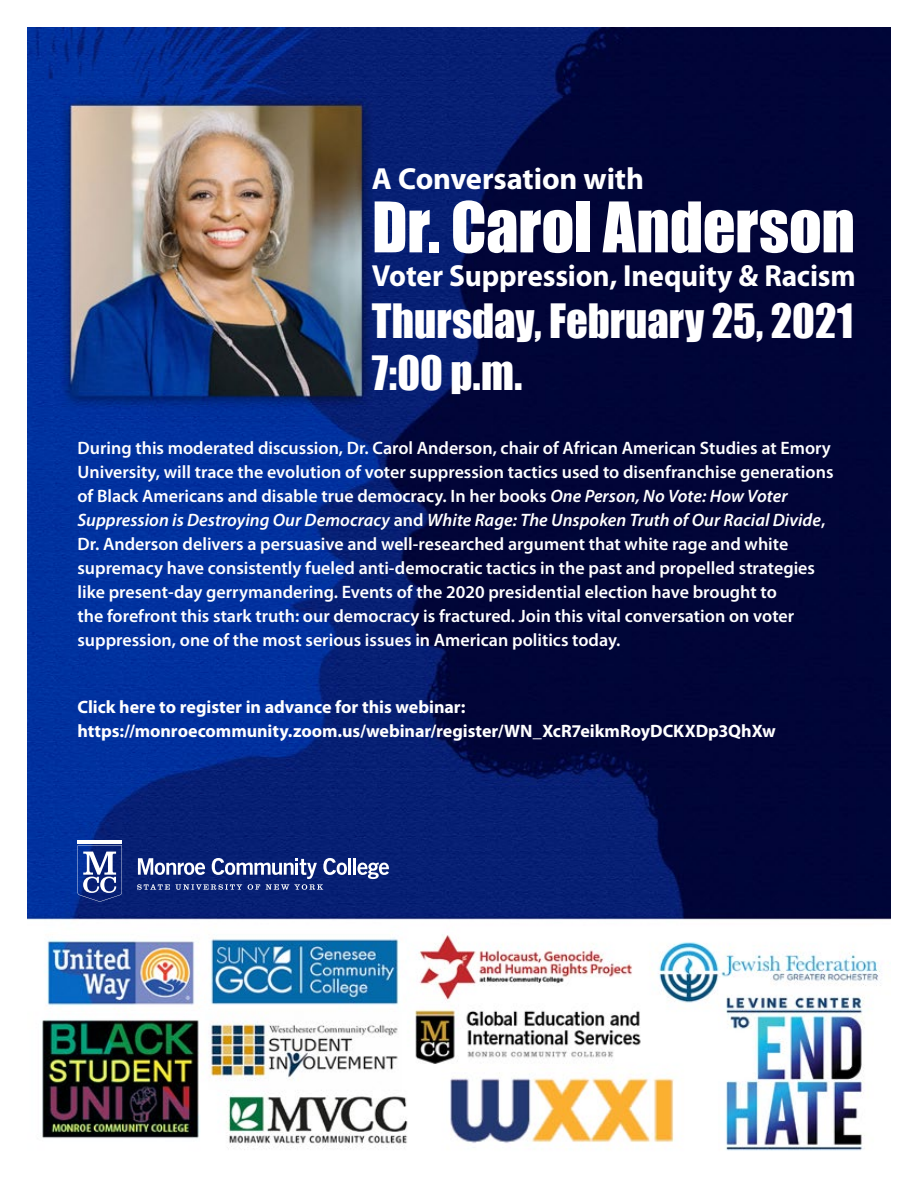
<style>
.page{position:relative;width:918px;height:1188px;background:#fff}
.page>*{position:absolute;margin:0;border:0;box-sizing:border-box;transform-origin:0 0}
.t1{font:64.35px "Impact";letter-spacing:-.005em;color:#fff}
.t2{font:43.5px "Impact";color:#fff}
.t3{font:700 30.6px "Myriad Pro";letter-spacing:-.005em;color:#fff;scale:.96 1}
.t4{font:700 30.6px "Myriad Pro";letter-spacing:-.005em;color:#fff}
.t5{font:600 18px/24px "Myriad Pro";color:#fff}
.t6{font:700 18px/24px "Myriad Pro";letter-spacing:-.005em;color:#fff}
.s1{font-style:italic}
</style>
<div class="page">
<img style="left:27px;top:27px;width:864px;height:1124px">
<hr style="left:77px;top:840px;width:45px;height:4px;background:#fff">
<hr style="left:348px;top:858px;width:3px;height:17px;background:#fff">
<hr style="left:353px;top:858px;width:3px;height:17px;background:#fff">
<svg style="left:357px;top:863px;width:32px;height:16px"></svg>
<svg style="left:137px;top:858px;width:210px;height:32px;background:#455896"></svg>
<svg style="left:77px;top:845px;width:45px;height:57px"></svg>
<h2 class="t4" style="left:372px;top:159px;width:274px">A Conversation with</h2>
<p class="t1" style="left:372px;top:177px;width:485px">Dr. Carol Anderson</p>
<h2 class="t3" style="left:372px;top:256px;width:505px">Voter Suppression, Inequity &amp; Racism</h2>
<p class="t2" style="left:372px;top:288px;width:483px">Thursday, February 25, 2021</p>
<p class="t2" style="left:372px;top:340px;width:152px">7:00 p.m.</p>
<p class="t5" style="left:77px;top:436px;width:758px">During this moderated discussion, Dr. Carol Anderson, chair of African American Studies at Emory University, will trace the evolution of voter suppression tactics used to disenfranchise generations of Black Americans and disable true democracy. In her books <span class="s1">One Person, No Vote: How Voter Suppression is Destroying Our Democracy</span> and <span class="s1">White Rage: The Unspoken Truth of Our Racial Divide</span>, Dr. Anderson delivers a persuasive and well-researched argument that white rage and white supremacy have consistently fueled anti-democratic tactics in the past and propelled strategies like present-day gerrymandering. Events of the 2020 presidential election have brought to<br>the forefront this stark truth: our democracy is fractured. Join this vital conversation on voter suppression, one of the most serious issues in American politics today.</p>
<p class="t6" style="left:77px;top:695px;width:700px">Click here to register in advance for this webinar: https://monroecommunity.zoom.us/webinar/register/WN_XcR7eikmRoyDCKXDp3QhXw</p>
</div>
